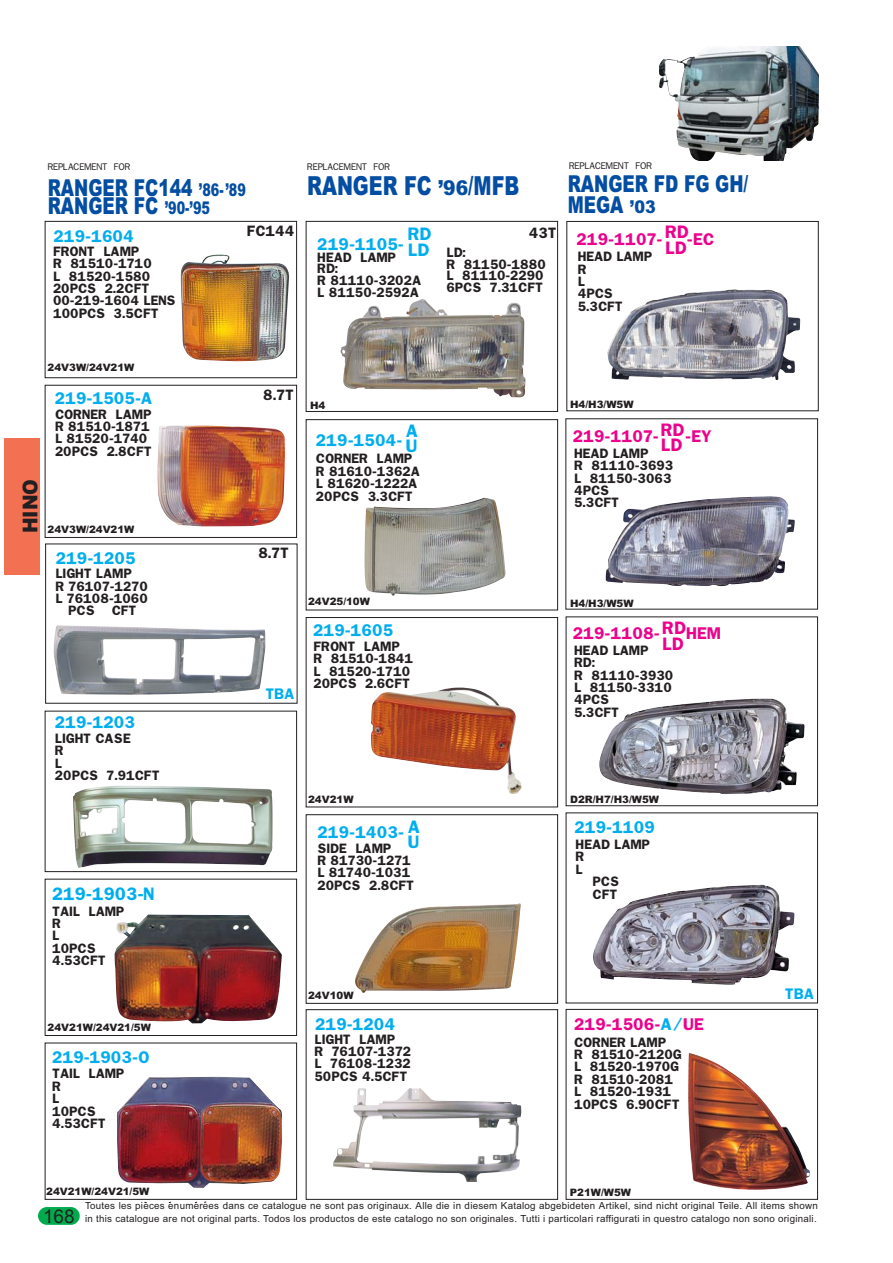
<style>
.page{position:relative;width:893px;height:1263px;background:#fff}
.page>*{position:absolute;margin:0;border:0;box-sizing:border-box;transform-origin:0 0}
.t1{font:900 26.25px "Arial";color:#034da2;scale:.73 1}
.t2{font:900 23.4px/20.4px "Arial";color:#034da2;scale:.73 1}
.t3{font:900 20.4px "Arial";color:#231f20;scale:.92 1}
.t4{font:18.9px "Arial";color:#231f20}
.t5{font:15.45px/15.5px "Franklin Demi";color:#00aeef}
.t6{font:15.45px/15.5px "Franklin Demi";color:#ec008c}
.t7{font:14.55px "Franklin Demi";color:#00aeef}
.t8{font:14.55px "Franklin Demi";color:#ec008c}
.t9{font:13.2px "Franklin Demi";color:#00aeef}
.t10{font:12.9px "Franklin Demi";color:#231f20}
.t11{font:11.7px/12.5px "Franklin Demi";color:#231f20}
.t12{font:900 10.2px "Arial";color:#231f20}
.t13{font:9.75px/13.2px "Arial";letter-spacing:.025em;color:#231f20}
.t14{font:8.25px "Franklin";color:#231f20}
.s1{font-size:17.55px}
.s2{font-size:20.4px}
.s3{color:#00aeef}
</style>
<div class="page">
<div style="left:38px;top:1207px;width:42px;height:18px;background:#00ab4e;border-radius:9px"></div>
<div style="left:4px;top:438px;width:36px;height:137px;background:#f37153"></div>
<img style="left:340px;top:299px;width:185px;height:98px">
<div style="left:306px;top:221px;width:252px;height:191px;border:1px solid #231f20"></div>
<img style="left:371px;top:687px;width:151px;height:107px">
<div style="left:306px;top:617px;width:252px;height:190px;border:1px solid #231f20"></div>
<img style="left:355px;top:903px;width:166px;height:90px">
<div style="left:306px;top:814px;width:252px;height:190px;border:1px solid #231f20"></div>
<img style="left:333px;top:1088px;width:188px;height:94px">
<div style="left:306px;top:1009px;width:252px;height:191px;border:1px solid #231f20"></div>
<img style="left:364px;top:498px;width:141px;height:98px">
<div style="left:306px;top:419px;width:252px;height:191px;border:1px solid #231f20"></div>
<img style="left:607px;top:289px;width:193px;height:91px">
<div style="left:566px;top:221px;width:253px;height:190px;border:1px solid #231f20"></div>
<img style="left:599px;top:698px;width:206px;height:96px">
<div style="left:566px;top:617px;width:252px;height:189px;border:1px solid #231f20"></div>
<img style="left:593px;top:885px;width:202px;height:100px">
<img style="left:606px;top:496px;width:189px;height:90px">
<img style="left:659px;top:46px;width:160px;height:115px">
<img style="left:157px;top:426px;width:128px;height:101px">
<div style="left:45px;top:385px;width:252px;height:153px;border:1px solid #231f20"></div>
<img style="left:115px;top:915px;width:167px;height:108px">
<div style="left:45px;top:879px;width:252px;height:157px;border:1px solid #231f20"></div>
<img style="left:54px;top:625px;width:211px;height:70px">
<div style="left:45px;top:544px;width:252px;height:160px;border:1px solid #231f20"></div>
<img style="left:180px;top:254px;width:109px;height:108px">
<div style="left:45px;top:221px;width:252px;height:157px;border:1px solid #231f20"></div>
<img style="left:73px;top:786px;width:200px;height:82px">
<div style="left:45px;top:711px;width:252px;height:161px;border:1px solid #231f20"></div>
<img style="left:117px;top:1077px;width:165px;height:111px">
<div style="left:45px;top:1043px;width:252px;height:157px;border:1px solid #231f20"></div>
<img style="left:688px;top:1053px;width:122px;height:137px">
<div style="left:566px;top:1009px;width:252px;height:191px;border:1px solid #231f20"></div>
<p class="t14" style="left:48px;top:164px;width:84px">REPLACEMENT FOR</p>
<h2 class="t2" style="left:48px;top:180px;width:273px;line-height:17.5px">RANGER FC144 <span class="s1">’86-’89<br></span>RANGER FC <span class="s1">’90-’95</span></h2>
<p class="t7" style="left:53px;top:230px;width:82px">219-1604</p>
<p class="t11" style="left:53px;top:246px;width:124px">FRONT LAMP<br>R 81510-1710<br>L 81520-1580<br>20PCS 2.2CFT<br>00-219-1604 LENS<br>100PCS 3.5CFT</p>
<p class="t10" style="left:247px;top:226px;width:49px">FC144</p>
<p class="t14" style="left:307px;top:163px;width:84px">REPLACEMENT FOR</p>
<h1 class="t1" style="left:307px;top:170px;width:292px">RANGER FC <span class="s2">’96</span>/MFB</h1>
<h3 class="t5" style="left:408px;top:228px;width:25px">RD<br>LD</h3>
<p class="t10" style="left:529px;top:228px;width:29px">43T</p>
<p class="t7" style="left:317px;top:238px;width:88px">219-1105-</p>
<p class="t11" style="left:317px;top:253px;width:105px;line-height:11.7px">HEAD LAMP<br>RD:<br>R 81110-3202A<br>L 81150-2592A</p>
<p class="t11" style="left:446px;top:248px;width:101px;line-height:11.7px">LD:<br>R 81150-1880<br>L 81110-2290<br>6PCS 7.31CFT</p>
<p class="t14" style="left:569px;top:162px;width:84px">REPLACEMENT FOR</p>
<h2 class="t2" style="left:568px;top:174px;width:249px">RANGER FD FG GH/<br>MEGA <span class="s1">’03</span></h2>
<p class="t8" style="left:576px;top:234px;width:87px">219-1107-</p>
<p class="t8" style="left:687px;top:234px;width:29px">-EC</p>
<p class="t11" style="left:578px;top:252px;width:76px">HEAD LAMP<br>R<br>L<br>4PCS<br>5.3CFT</p>
<h3 class="t6" style="left:665px;top:226px;width:25px">RD<br>LD</h3>
<h3 class="t3" style="left:19px;top:533px;width:61px;rotate:-90deg">HINO</h3>
<p class="t12" style="left:48px;top:361px;width:88px">24V3W/24V21W</p>
<p class="t7" style="left:55px;top:392px;width:99px">219-1505-A</p>
<p class="t10" style="left:263px;top:389px;width:32px">8.7T</p>
<p class="t11" style="left:55px;top:409px;width:98px">CORNER LAMP<br>R 81510-1871<br>L 81520-1740<br>20PCS 2.8CFT</p>
<p class="t12" style="left:48px;top:523px;width:88px">24V3W/24V21W</p>
<p class="t7" style="left:56px;top:552px;width:81px">219-1205</p>
<p class="t10" style="left:258px;top:548px;width:32px">8.7T</p>
<p class="t11" style="left:55px;top:569px;width:78px">LIGHT LAMP</p>
<p class="t11" style="left:55px;top:581px;width:94px">R 76107-1270</p>
<p class="t11" style="left:55px;top:594px;width:94px">L 76108-1060</p>
<p class="t11" style="left:68px;top:606px;width:28px">PCS</p>
<p class="t11" style="left:112px;top:606px;width:26px">CFT</p>
<p class="t7" style="left:55px;top:717px;width:82px">219-1203</p>
<p class="t11" style="left:55px;top:734px;width:106px">LIGHT CASE<br>R<br>L<br>20PCS 7.91CFT</p>
<p class="t9" style="left:265px;top:688px;width:31px">TBA</p>
<h3 class="t5" style="left:52px;top:888px;width:104px">219-1903-N</h3>
<p class="t11" style="left:52px;top:906px;width:74px">TAIL LAMP<br>R<br>L<br>10PCS<br>4.53CFT</p>
<p class="t12" style="left:48px;top:1021px;width:105px">24V21W/24V21/5W</p>
<p class="t7" style="left:52px;top:1051px;width:99px">219-1903-O</p>
<p class="t11" style="left:52px;top:1069px;width:74px">TAIL LAMP<br>R<br>L<br>10PCS<br>4.53CFT</p>
<p class="t12" style="left:310px;top:399px;width:17px">H4</p>
<h3 class="t5" style="left:406px;top:425px;width:14px">A<br>U</h3>
<p class="t7" style="left:316px;top:434px;width:88px">219-1504-</p>
<p class="t11" style="left:316px;top:454px;width:105px">CORNER LAMP<br>R 81610-1362A<br>L 81620-1222A<br>20PCS 3.3CFT</p>
<p class="t12" style="left:308px;top:596px;width:63px">24V25/10W</p>
<p class="t7" style="left:313px;top:624px;width:82px">219-1605</p>
<p class="t11" style="left:313px;top:641px;width:101px">FRONT LAMP<br>R 81510-1841<br>L 81520-1710<br>20PCS 2.6CFT</p>
<p class="t12" style="left:308px;top:794px;width:47px">24V21W</p>
<p class="t7" style="left:317px;top:826px;width:104px">219-1403- <sup>A</sup></p>
<h3 class="t5" style="left:408px;top:836px;width:13px">U</h3>
<p class="t11" style="left:317px;top:843px;width:98px">SIDE LAMP<br>R 81730-1271<br>L 81740-1031<br>20PCS 2.8CFT</p>
<p class="t12" style="left:308px;top:989px;width:47px">24V10W</p>
<p class="t7" style="left:315px;top:1019px;width:82px">219-1204</p>
<p class="t11" style="left:314px;top:1034px;width:98px">LIGHT LAMP<br>R 76107-1372<br>L 76108-1232<br>50PCS 4.5CFT</p>
<p class="t12" style="left:570px;top:399px;width:65px">H4/H3/W5W</p>
<h3 class="t6" style="left:661px;top:424px;width:25px">RD<br>LD</h3>
<p class="t8" style="left:573px;top:430px;width:87px">219-1107-</p>
<p class="t8" style="left:685px;top:430px;width:28px">-EY</p>
<p class="t11" style="left:574px;top:448px;width:101px">HEAD LAMP<br>R 81110-3693<br>L 81150-3063<br>4PCS<br>5.3CFT</p>
<p class="t12" style="left:570px;top:597px;width:65px">H4/H3/W5W</p>
<h3 class="t6" style="left:662px;top:622px;width:25px">RD<br>LD</h3>
<p class="t8" style="left:573px;top:627px;width:88px">219-1108-</p>
<p class="t8" style="left:686px;top:627px;width:36px">HEM</p>
<p class="t11" style="left:574px;top:645px;width:101px">HEAD LAMP<br>RD:<br>R 81110-3930<br>L 81150-3310<br>4PCS<br>5.3CFT</p>
<p class="t12" style="left:570px;top:793px;width:91px">D2R/H7/H3/W5W</p>
<p class="t7" style="left:574px;top:821px;width:82px">219-1109</p>
<p class="t11" style="left:576px;top:840px;width:76px">HEAD LAMP</p>
<p class="t11" style="left:576px;top:852px;width:10px">R</p>
<p class="t11" style="left:576px;top:864px;width:9px">L</p>
<p class="t11" style="left:593px;top:877px;width:28px">PCS</p>
<p class="t11" style="left:593px;top:889px;width:26px">CFT</p>
<p class="t8" style="left:574px;top:1018px;width:131px">219-1506-<span class="s3">A/</span>UE</p>
<p class="t11" style="left:574px;top:1037px;width:109px">CORNER LAMP<br>R 81510-2120G<br>L 81520-1970G<br>R 81510-2081<br>L 81520-1931<br>10PCS 6.90CFT</p>
<p class="t12" style="left:46px;top:1186px;width:105px">24V21W/24V21/5W</p>
<p class="t12" style="left:570px;top:1187px;width:63px">P21W/W5W</p>
<p class="t9" style="left:785px;top:988px;width:31px">TBA</p>
<h3 class="t4" style="left:43px;top:1209px;width:33px">168</h3>
<p class="t13" style="left:85px;top:1200px;width:734px">Toutes les pieces enumerees dans ce catalogue ne sont pas originaux. Alle die in diesem Katalog abgebideten Artikel, sind nicht original Teile. All items shown in this catalogue are not original parts. Todos los productos de este catalogo no son originales. Tutti i particolari raffigurati in questro catalogo non sono originali.</p>
</div>
